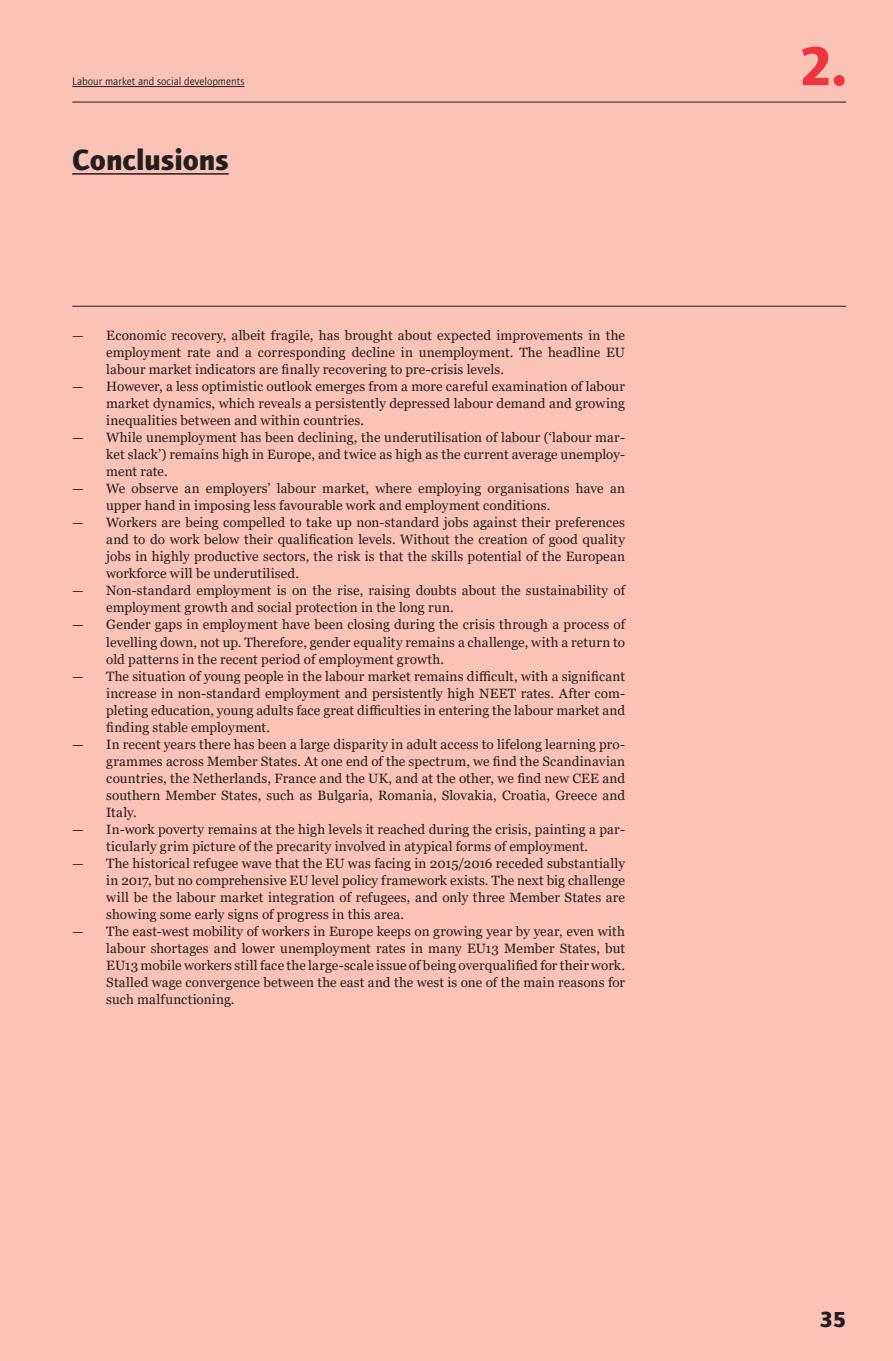
<style>
.page{position:relative;width:893px;height:1361px;background:#fac3b5}
.page>*{position:absolute;margin:0;border:0;box-sizing:border-box;transform-origin:0 0}
.t1{font:700 56.25px "Foundry Journal";color:#ee3341}
.t2{font:700 30px "Foundry Journal";letter-spacing:-.005em;color:#231f20}
.t3{font:700 22.5px "Foundry Journal";color:#231f20}
.t4{font:13.5px/17px "Georgia";letter-spacing:.01em;color:#231f20;text-align:justify}
.t5{font:11.25px "Foundry Journal";color:#231f20}
</style>
<div class="page">
<hr style="left:72px;top:306px;width:774px;height:1px;background:#231f20">
<hr style="left:72px;top:86px;width:172px;height:1px;background:#231f20">
<hr style="left:72px;top:102px;width:774px;height:1px;background:#231f20">
<hr style="left:72px;top:173px;width:157px;height:2px;background:#231f20">
<p class="t5" style="left:72px;top:75px;width:174px">Labour market and social developments</p>
<h2 class="t2" style="left:72px;top:142px;width:158px">Conclusions</h2>
<p class="t4" style="left:106px;top:327px;width:520px;text-indent:-34px">— Economic recovery, albeit fragile, has brought about expected improvements in the employment rate and a corresponding decline in unemployment. The headline EU labour market indicators are finally recovering to pre-crisis levels.</p>
<p class="t4" style="left:106px;top:378px;width:520px;text-indent:-34px">— However, a less optimistic outlook emerges from a more careful examination of labour market dynamics, which reveals a persistently depressed labour demand and growing inequalities between and within countries.</p>
<p class="t4" style="left:106px;top:429px;width:520px;text-indent:-34px">— While unemployment has been declining, the underutilisation of labour (‘labour mar&shy;ket slack’) remains high in Europe, and twice as high as the current average unemploy&shy;ment rate.</p>
<p class="t4" style="left:106px;top:480px;width:520px;text-indent:-34px">— We observe an employers’ labour market, where employing organisations have an upper hand in imposing less favourable work and employment conditions.</p>
<p class="t4" style="left:106px;top:514px;width:520px;text-indent:-34px">— Workers are being compelled to take up non-standard jobs against their preferences and to do work below their qualification levels. Without the creation of good quality jobs in highly productive sectors, the risk is that the skills potential of the European workforce will be underutilised.</p>
<p class="t4" style="left:106px;top:582px;width:520px;text-indent:-34px">— Non-standard employment is on the rise, raising doubts about the sustainability of employment growth and social protection in the long run.</p>
<p class="t4" style="left:106px;top:616px;width:520px;text-indent:-34px">— Gender gaps in employment have been closing during the crisis through a process of levelling down, not up. Therefore, gender equality remains a challenge, with a return to old patterns in the recent period of employment growth.</p>
<p class="t4" style="left:106px;top:668px;width:520px;text-indent:-34px">— The situation of young people in the labour market remains difficult, with a significant increase in non-standard employment and persistently high NEET rates. After com&shy;pleting education, young adults face great difficulties in entering the labour market and finding stable employment.</p>
<p class="t4" style="left:106px;top:736px;width:520px;text-indent:-34px">— In recent years there has been a large disparity in adult access to lifelong learning pro&shy;grammes across Member States. At one end of the spectrum, we find the Scandinavian countries, the Netherlands, France and the UK, and at the other, we find new CEE and southern Member States, such as Bulgaria, Romania, Slovakia, Croatia, Greece and Italy.</p>
<p class="t4" style="left:72px;top:821px;width:554px;text-align:center">— In-work poverty remains at the high levels it reached during the crisis, painting a par&shy;ticularly grim picture of the precarity involved in atypical forms of employment.</p>
<p class="t4" style="left:106px;top:855px;width:520px;text-indent:-34px">— The historical refugee wave that the EU was facing in 2015/2016 receded substantially in 2017, but no comprehensive EU level policy framework exists. The next big challenge will be the labour market integration of refugees, and only three Member States are showing some early signs of progress in this area.</p>
<p class="t4" style="left:106px;top:923px;width:520px;text-indent:-34px">— The east-west mobility of workers in Europe keeps on growing year by year, even with labour shortages and lower unemployment rates in many EU13 Member States, but EU13 mobile workers still face the large-scale issue of being overqualified for their work.<br>Stalled wage convergence between the east and the west is one of the main reasons for such malfunctioning.</p>
<h1 class="t1" style="left:799px;top:33px;width:49px">2.</h1>
<h3 class="t3" style="left:819px;top:1306px;width:28px">35</h3>
</div>
